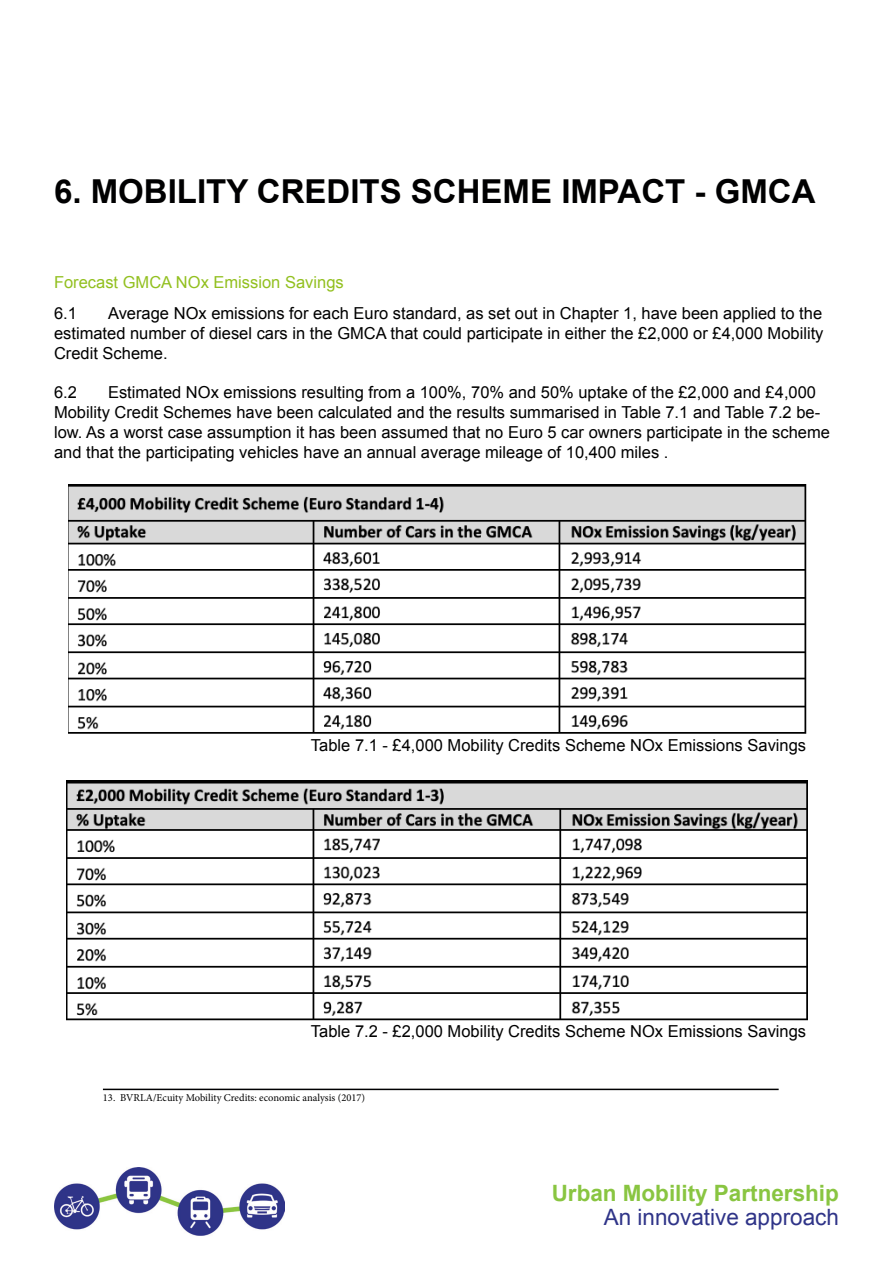
<style>
.page{position:relative;width:893px;height:1263px;background:#fff}
.page>*{position:absolute;margin:0;border:0;box-sizing:border-box;transform-origin:0 0}
.t1{font:700 33px "Arial";color:#000001}
.t2{font:700 22.5px "Arial";color:#89c541}
.t3{font:22.5px "Arial";color:#2f3488}
.t4{font:16.5px/19.8px "Arial";color:#000001;text-align:justify}
.t5{font:16.5px "Arial";color:#92c01f}
.t6{font:10.5px "Minion Pro";color:#000001}
</style>
<div class="page">
<img style="left:54px;top:1167px;width:231px;height:69px">
<img style="left:68px;top:485px;width:738px;height:249px">
<img style="left:66px;top:781px;width:742px;height:240px">
<hr style="left:103px;top:1089px;width:676px;height:1px;background:#000001">
<p class="t1" style="left:54px;top:169px;width:763px">6. MOBILITY CREDITS SCHEME IMPACT - GMCA</p>
<p class="t5" style="left:54px;top:272px;width:291px">Forecast GMCA NOx Emission Savings</p>
<p class="t4" style="left:54px;top:304px;width:24px">6.1</p>
<p class="t4" style="left:54px;top:304px;width:771px;text-indent:54px">Average NOx emissions for each Euro standard, as set out in Chapter 1, have been applied to the estimated number of diesel cars in the GMCA that could participate in either the £2,000 or £4,000 Mobility Credit Scheme.</p>
<p class="t4" style="left:54px;top:383px;width:24px">6.2</p>
<p class="t4" style="left:54px;top:383px;width:777px;text-align:left;text-indent:54px">Estimated NOx emissions resulting from a 100%, 70% and 50% uptake of the £2,000 and £4,000<br>Mobility Credit Schemes have been calculated and the results summarised in Table 7.1 and Table 7.2 be&shy;low. As a worst case assumption it has been assumed that no Euro 5 car owners participate in the scheme and that the participating vehicles have an annual average mileage of 10,400 miles .</p>
<p class="t4" style="left:311px;top:735px;width:497px">Table 7.1 - £4,000 Mobility Credits Scheme NOx Emissions Savings</p>
<p class="t4" style="left:311px;top:1021px;width:497px">Table 7.2 - £2,000 Mobility Credits Scheme NOx Emissions Savings</p>
<p class="t6" style="left:103px;top:1091px;width:264px">13. BVRLA/Ecuity Mobility Credits: economic analysis (2017)</p>
<p class="t2" style="left:552px;top:1179px;width:289px">Urban Mobility Partnership</p>
<p class="t3" style="left:604px;top:1203px;width:237px">An innovative approach</p>
</div>
